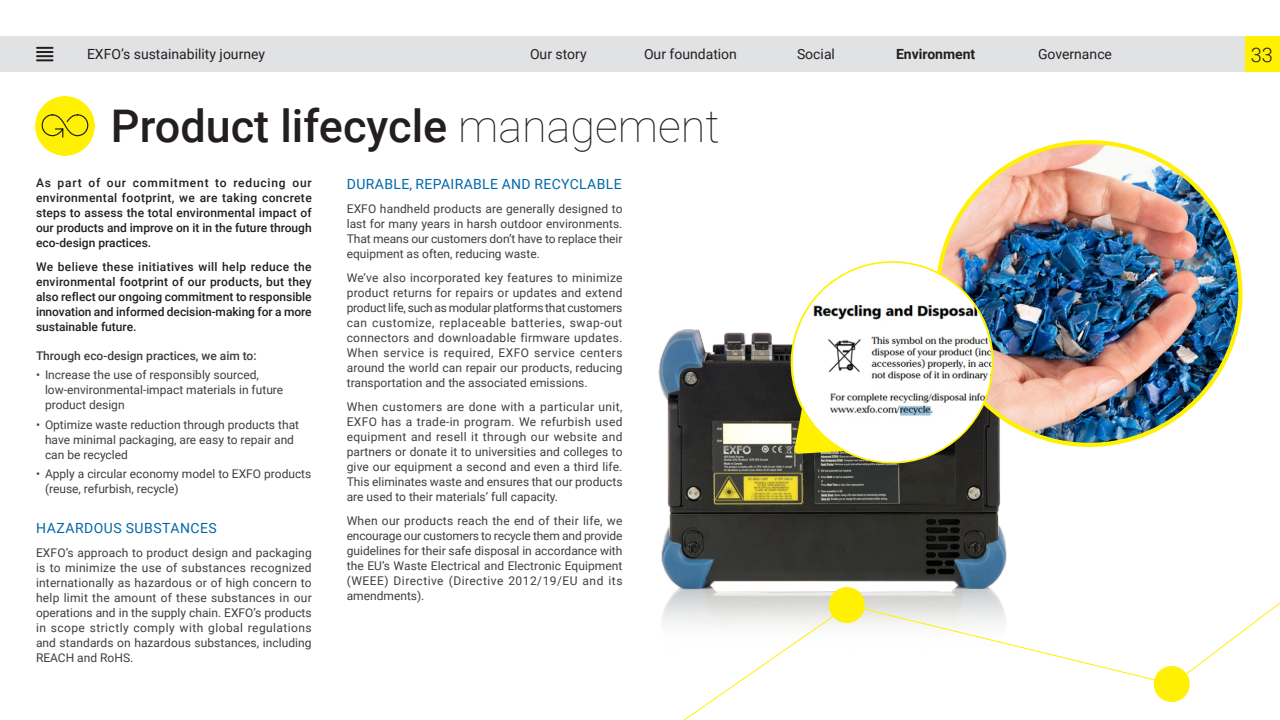
<style>
.page{position:relative;width:1280px;height:720px;background:#fff}
.page>*{position:absolute;margin:0;border:0;box-sizing:border-box;transform-origin:0 0}
.t1{font:500 45px "Roboto";color:#231f20}
.t2{font:300 20px "Roboto";color:#231f20}
.t3{font:14px "Roboto";color:#231f20}
.t4{font:14px "Roboto";letter-spacing:.025em;color:#0068a9}
.t5{font:700 14px "Roboto";color:#231f20}
.t6{font:12px/15px "Roboto";color:#3e3e3f;text-align:justify}
.t7{font:500 12px/15px "Roboto";color:#231f20;text-align:justify}
.t8{font:500 12px "Roboto";color:#3e3e3f}
.s1{font-weight:100}
</style>
<div class="page">
<img style="left:658px;top:329px;width:382px;height:270px">
<img style="left:938px;top:142px;width:302px;height:303px;border-radius:151px">
<svg style="left:662px;top:599px;width:618px;height:121px"></svg>
<svg style="left:1152px;top:665px;width:39px;height:38px"></svg>
<svg style="left:827px;top:586px;width:39px;height:38px"></svg>
<div style="left:35px;top:96px;width:60px;height:60px;background:#fff101;border-radius:50%"></div>
<svg style="left:41px;top:114px;width:48px;height:24px"></svg>
<img style="left:777px;top:248px;width:230px;height:229px">
<div style="left:793px;top:263px;width:198px;height:199px;background:#fff;border-radius:50%"></div>
<img style="left:794px;top:288px;width:197px;height:148px">
<div style="left:1244px;top:36px;width:36px;height:36px;background:#fff101"></div>
<div style="left:0;top:36px;width:1244px;height:36px;background:#e1e2e4"></div>
<svg style="left:37px;top:47px;width:16px;height:14px"></svg>
<p class="t3" style="left:87px;top:45px;width:180px">EXFO’s sustainability journey</p>
<p class="t3" style="left:530px;top:45px;width:58px">Our story</p>
<p class="t3" style="left:644px;top:45px;width:95px">Our foundation</p>
<p class="t3" style="left:797px;top:45px;width:40px">Social</p>
<p class="t5" style="left:896px;top:45px;width:81px">Environment</p>
<p class="t3" style="left:1038px;top:45px;width:76px">Governance</p>
<h2 class="t2" style="left:1251px;top:40px;width:24px">33</h2>
<h1 class="t1" style="left:111px;top:94px;width:610px">Product lifecycle <span class="s1">management</span></h1>
<p class="t7" style="left:36px;top:175px;width:277px">As part of our commitment to reducing our environmental footprint, we are taking concrete steps to assess the total environmental impact of our products and improve on it in the future through eco-design practices.</p>
<p class="t7" style="left:36px;top:259px;width:277px">We believe these initiatives will help reduce the environmental footprint of our products, but they also reflect our ongoing commitment to responsible innovation and informed decision-making for a more sustainable future.</p>
<p class="t8" style="left:36px;top:347px;width:222px">Through eco-design practices, we aim to:</p>
<p class="t6" style="left:45px;top:367px;width:240px;text-align:left;text-indent:-9px">• Increase the use of responsibly sourced, low‑environmental-impact materials in future product design</p>
<p class="t6" style="left:45px;top:416px;width:256px;text-align:left;text-indent:-9px">• Optimize waste reduction through products that have minimal packaging, are easy to repair and can be recycled</p>
<p class="t6" style="left:45px;top:466px;width:268px;text-indent:-9px">• Apply a circular economy model to EXFO products (reuse, refurbish, recycle)</p>
<p class="t4" style="left:36px;top:518px;width:182px">HAZARDOUS SUBSTANCES</p>
<p class="t6" style="left:36px;top:544px;width:277px">EXFO’s approach to product design and packaging is to minimize the use of substances recognized internationally as hazardous or of high concern to help limit the amount of these substances in our operations and in the supply chain. EXFO’s products in scope strictly comply with global regulations and standards on hazardous substances, including REACH and RoHS.</p>
<p class="t4" style="left:347px;top:174px;width:276px">DURABLE, REPAIRABLE AND RECYCLABLE</p>
<p class="t6" style="left:347px;top:200px;width:277px">EXFO handheld products are generally designed to last for many years in harsh outdoor environments.<br>That means our customers don’t have to replace their equipment as often, reducing waste.</p>
<p class="t6" style="left:347px;top:269px;width:277px">We’ve also incorporated key features to minimize product returns for repairs or updates and extend product life, such as modular platforms that customers can customize, replaceable batteries, swap-out connectors and downloadable firmware updates.<br>When service is required, EXFO service centers around the world can repair our products, reducing transportation and the associated emissions.</p>
<p class="t6" style="left:347px;top:398px;width:277px">When customers are done with a particular unit, EXFO has a trade-in program. We refurbish used equipment and resell it through our website and partners or donate it to universities and colleges to give our equipment a second and even a third life.<br>This eliminates waste and ensures that our products are used to their materials’ full capacity.</p>
<p class="t6" style="left:347px;top:512px;width:277px">When our products reach the end of their life, we encourage our customers to recycle them and provide guidelines for their safe disposal in accordance with the EU’s Waste Electrical and Electronic Equipment (WEEE) Directive (Directive 2012/19/EU and its amendments).</p>
</div>
